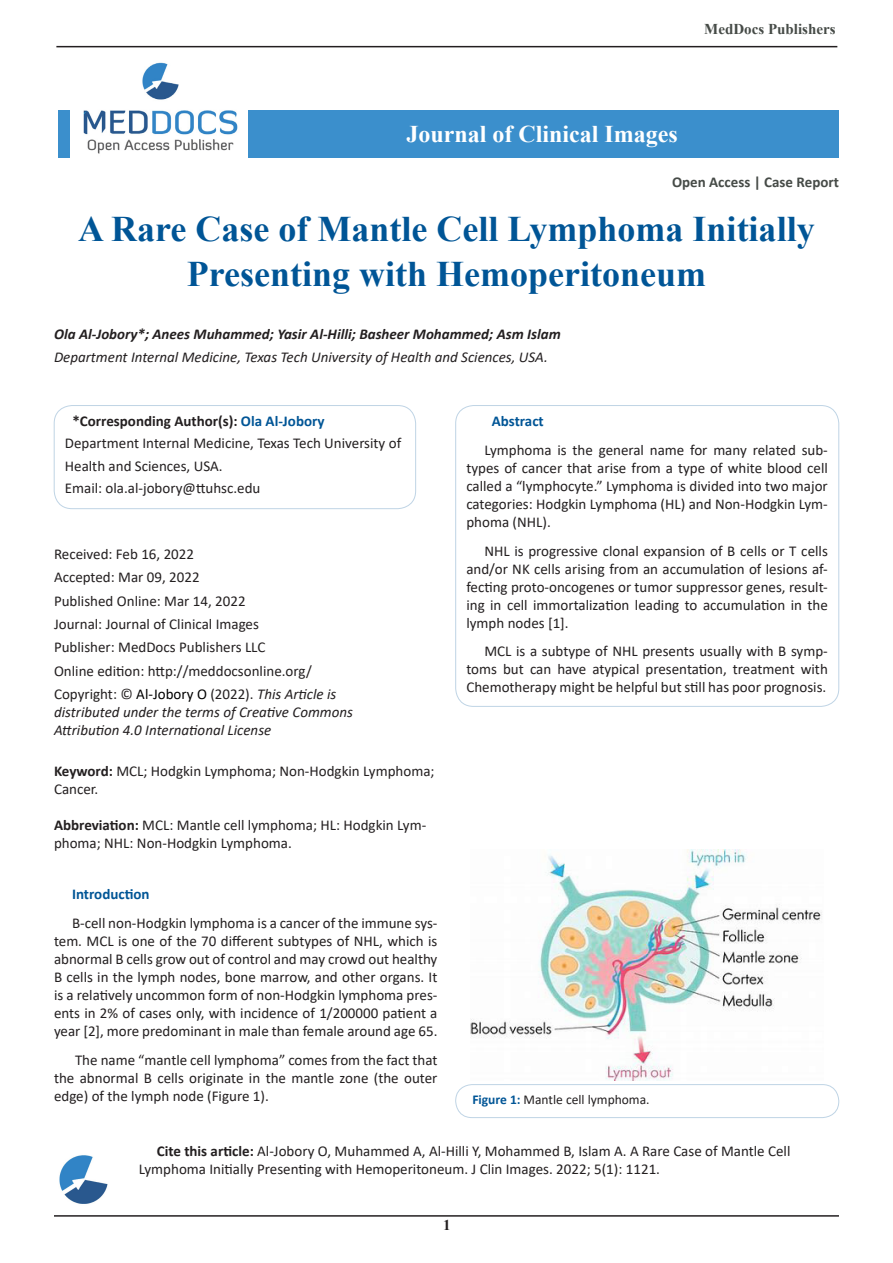
<style>
.page{position:relative;width:893px;height:1263px;background:#fff}
.page>*{position:absolute;margin:0;border:0;box-sizing:border-box;transform-origin:0 0}
.t1{font:700 36px/45px "Times New Roman";color:#005596;text-align:center}
.t2{font:700 24px "Times New Roman";color:#fff}
.t3{font:15px/18px "Calibri";color:#231f20;text-align:justify}
.Body_Text_2{font:italic 15px/18px "Calibri";color:#231f20}
.t4{font:italic 700 15px "Calibri";color:#231f20}
.t5{font:700 15px "Calibri";color:#231f20}
.t6{font:700 15px "Calibri";color:#464b47}
.t7{font:700 15px "Calibri";color:#005596}
.t8{font:700 15px "Times New Roman";color:#464b47}
.t9{font:700 15px "Times New Roman";color:#231f20}
.t10{font:13.5px "Calibri";color:#231f20}
.s1{color:#005596}
.s2{font-style:normal}
.s3{font-style:normal;color:#000}
.s4{font-weight:700}
.s5{font-weight:700;color:#005596}
</style>
<div class="page">
<div style="left:58px;top:110px;width:781px;height:47px;background:#3b8fcc"></div>
<hr style="left:56px;top:46px;width:781px;height:1px;background:#231f20">
<hr style="left:54px;top:1215px;width:785px;height:2px;background:#231f20">
<div style="left:54px;top:405px;width:362px;height:104px;border:1px solid #bfd4e5;border-radius:18px"></div>
<div style="left:70px;top:49px;width:178px;height:127px;background:#fff"></div>
<img style="left:83px;top:62px;width:155px;height:92px">
<img style="left:59px;top:1155px;width:49px;height:49px">
<div style="left:455px;top:405px;width:384px;height:302px;border:1px solid #bfd4e5;border-radius:18px"></div>
<div style="left:455px;top:1084px;width:384px;height:34px;border:1px solid #bfd4e5;border-radius:16px"></div>
<img style="left:471px;top:849px;width:351px;height:232px">
<p class="t8" style="left:704px;top:19px;width:133px">MedDocs Publishers</p>
<p class="t2" style="left:407px;top:117px;width:273px">Journal of Clinical Images</p>
<p class="t6" style="left:672px;top:172px;width:168px">Open Access | Case Report</p>
<p class="t1" style="left:78px;top:205px;width:738px">A Rare Case of Mantle Cell Lymphoma Initially<br>Presenting with Hemoperitoneum</p>
<p class="t4" style="left:54px;top:323px;width:508px">Ola Al-Jobory*; Anees Muhammed; Yasir Al-Hilli; Basheer Mohammed; Asm Islam</p>
<p class="Body_Text_2" style="left:54px;top:347px;width:495px">Department Internal Medicine, Texas Tech University of Health and Sciences, USA.</p>
<p class="t5" style="left:72px;top:410px;width:254px">*Corresponding Author(s): <span class="s1">Ola Al-Jobory</span></p>
<p class="t3" style="left:65px;top:432px;width:338px;line-height:22.5px;text-align:left">Department Internal Medicine, Texas Tech University of<br>Health and Sciences, USA.<br>Email: ola.al-jobory@ttuhsc.edu</p>
<p class="t3" style="left:54px;top:544px;width:142px">Received: Feb 16, 2022</p>
<p class="t3" style="left:54px;top:568px;width:147px">Accepted: Mar 09, 2022</p>
<p class="t3" style="left:54px;top:591px;width:193px">Published Online: Mar 14, 2022</p>
<p class="t3" style="left:54px;top:615px;width:206px">Journal: Journal of Clinical Images</p>
<p class="t3" style="left:54px;top:638px;width:213px">Publisher: MedDocs Publishers LLC</p>
<p class="t3" style="left:54px;top:661px;width:259px">Online edition: http://meddocsonline.org/</p>
<p class="Body_Text_2" style="left:54px;top:685px;width:301px"><span class="s2">Copyright: ©</span> <span class="s3">Al-Jobory O</span> <span class="s2">(2022).</span> This Article is distributed under the terms of Creative Commons<br>Attribution 4.0 International License</p>
<p class="t3" style="left:54px;top:762px;width:382px"><span class="s4">Keyword:</span> MCL; Hodgkin Lymphoma; Non-Hodgkin Lymphoma;<br>Cancer.</p>
<p class="t3" style="left:54px;top:816px;width:374px"><span class="s4">Abbreviation:</span> MCL: Mantle cell lymphoma; HL: Hodgkin Lym&shy;phoma; NHL: Non-Hodgkin Lymphoma.</p>
<p class="t7" style="left:72px;top:883px;width:79px">Introduction</p>
<p class="t3" style="left:54px;top:913px;width:385px;text-indent:18px">B-cell non-Hodgkin lymphoma is a cancer of the immune sys&shy;tem. MCL is one of the 70 different subtypes of NHL, which is abnormal B cells grow out of control and may crowd out healthy B cells in the lymph nodes, bone marrow, and other organs. It is a relatively uncommon form of non-Hodgkin lymphoma pres&shy;ents in 2% of cases only, with incidence of 1/200000 patient a year [2], more predominant in male than female around age 65.</p>
<p class="t3" style="left:54px;top:1050px;width:385px;text-indent:21px">The name “mantle cell lymphoma” comes from the fact that the abnormal B cells originate in the mantle zone (the outer edge) of the lymph node (Figure 1).</p>
<p class="t7" style="left:492px;top:410px;width:53px">Abstract</p>
<p class="t3" style="left:466px;top:440px;width:363px;text-indent:18px">Lymphoma is the general name for many related sub&shy;types of cancer that arise from a type of white blood cell called a “lymphocyte.” Lymphoma is divided into two major categories: Hodgkin Lymphoma (HL) and Non-Hodgkin Lym&shy;phoma (NHL).</p>
<p class="t3" style="left:466px;top:541px;width:363px;text-indent:18px">NHL is progressive clonal expansion of B cells or T cells and/or NK cells arising from an accumulation of lesions af&shy;fecting proto-oncogenes or tumor suppressor genes, result&shy;ing in cell immortalization leading to accumulation in the lymph nodes [1].</p>
<p class="t3" style="left:466px;top:642px;width:363px;text-indent:18px">MCL is a subtype of NHL presents usually with B symp&shy;toms but can have atypical presentation, treatment with Chemotherapy might be helpful but still has poor prognosis.</p>
<p class="t10" style="left:472px;top:1090px;width:179px"><span class="s5">Figure 1:</span> Mantle cell lymphoma.</p>
<p class="t3" style="left:139px;top:1141px;width:653px;text-indent:18px"><span class="s4">Cite this article:</span> Al-Jobory O, Muhammed A, Al-Hilli Y, Mohammed B, Islam A. A Rare Case of Mantle Cell<br>Lymphoma Initially Presenting with Hemoperitoneum. J Clin Images. 2022; 5(1): 1121.</p>
<p class="t9" style="left:443px;top:1214px;width:9px">1</p>
</div>
